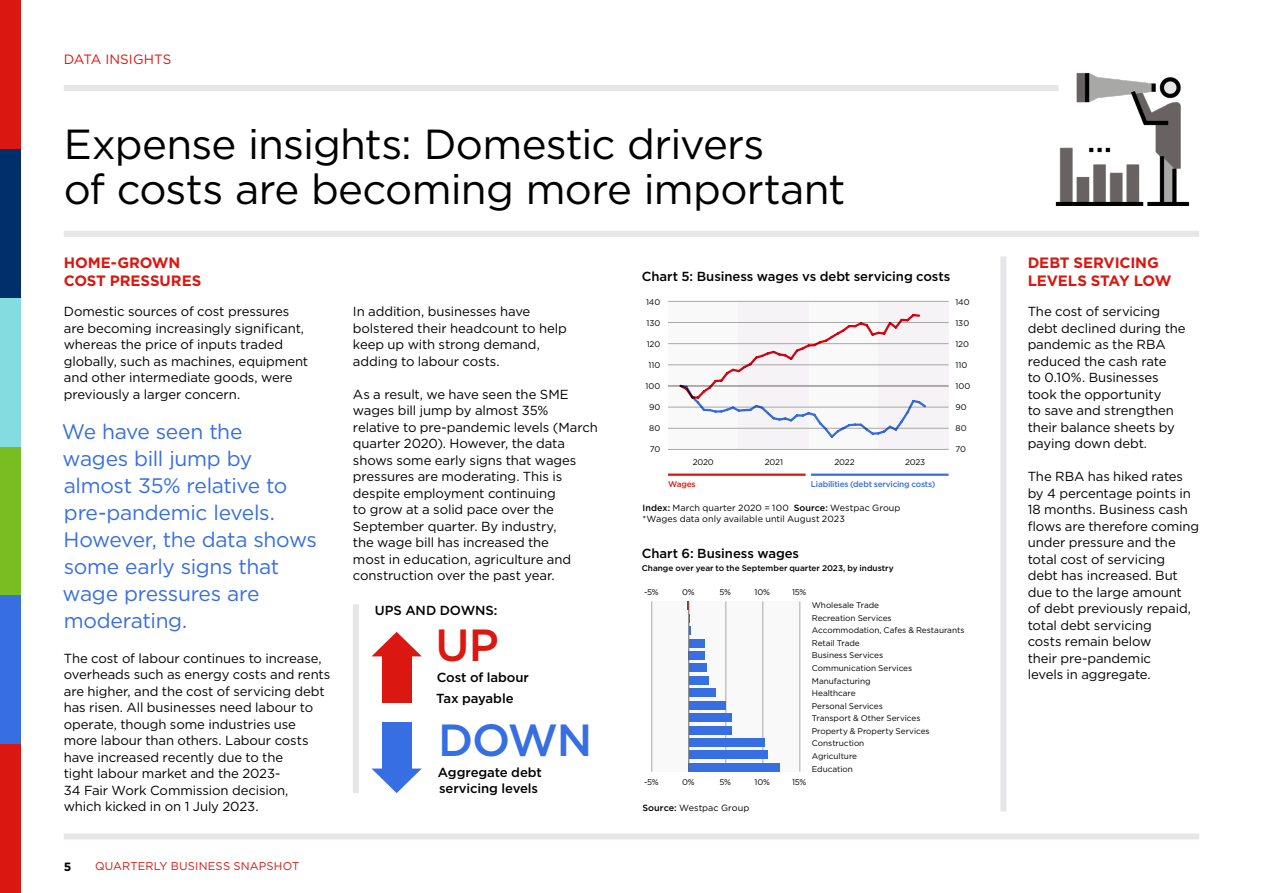
<style>
.page{position:relative;width:1263px;height:893px;background:#fff}
.page>*{position:absolute;margin:0;border:0;box-sizing:border-box;transform-origin:0 0}
.t1{font:500 45px "Gotham";color:#376ee2}
.t2{font:500 45px "Gotham";color:#da1710}
.t3{font:42px/45px "Gotham";letter-spacing:-.02em;color:#000}
.t4{font:21px/27px "Gotham";letter-spacing:-.015em;color:#376ee2}
.t5{font:700 15px/18px "Gotham";letter-spacing:-.005em;color:#da1710}
.t6{font:13.5px "Gotham";letter-spacing:.005em;color:#da1710}
.t7{font:13.2px/16.5px "Gotham";letter-spacing:-.01em;color:#000}
.t8{font:500 13.2px/20.7px "Gotham";letter-spacing:-.005em;color:#000}
.t9{font:700 12px "Gotham";color:#000}
.t10{font:11.25px "Gotham";letter-spacing:.015em;color:#da1710}
.t11{font:9px/10.5px "Gotham";letter-spacing:.005em;color:#000}
.t12{font:8.25px/12.6px "Gotham";letter-spacing:-.005em;color:#000}
.t13{font:500 8.25px "Gotham";color:#000}
.t14{font:500 8.25px "Gotham";letter-spacing:-.025em;color:#376ee2}
.t15{font:500 8.25px "Gotham";letter-spacing:-.025em;color:#da1710}
.s1{font-weight:500}
</style>
<div class="page">
<div style="left:64px;top:231px;width:1135px;height:6px;background:#e7e5e8"></div>
<div style="left:64px;top:85px;width:994px;height:6px;background:#e7e5e8"></div>
<div style="left:64px;top:833px;width:1135px;height:6px;background:#e7e5e8"></div>
<div style="left:0;top:446px;width:21px;height:149px;background:#78be20"></div>
<div style="left:0;top:595px;width:21px;height:149px;background:#376ee2"></div>
<div style="left:0;top:744px;width:21px;height:149px;background:#da1710"></div>
<div style="left:0;top:149px;width:21px;height:149px;background:#002f6c"></div>
<div style="left:0;top:0;width:21px;height:149px;background:#da1710"></div>
<div style="left:0;top:298px;width:21px;height:148px;background:#84dce0"></div>
<img style="left:1055px;top:73px;width:135px;height:133px">
<div style="left:1000px;top:256px;width:6px;height:555px;background:#e7e5e8"></div>
<div style="left:353px;top:604px;width:6px;height:189px;background:#e7e5e8"></div>
<div style="left:382px;top:653px;width:29px;height:50px;background:#da1710"></div>
<svg style="left:372px;top:632px;width:50px;height:24px"></svg>
<div style="left:382px;top:722px;width:29px;height:50px;background:#376ee2"></div>
<svg style="left:371px;top:768px;width:51px;height:25px"></svg>
<div style="left:668px;top:301px;width:280px;height:149px;background:#faf9fa"></div>
<div style="left:738px;top:301px;width:70px;height:149px;background:#f5f3f5"></div>
<div style="left:878px;top:301px;width:70px;height:149px;background:#f5f3f5"></div>
<hr style="left:668px;top:449px;width:280px;height:1px;background:#a8a8a6">
<hr style="left:668px;top:428px;width:280px;height:1px;background:#a8a8a6">
<hr style="left:668px;top:407px;width:280px;height:1px;background:#a8a8a6">
<hr style="left:668px;top:386px;width:280px;height:1px;background:#686362">
<hr style="left:668px;top:364px;width:280px;height:1px;background:#a8a8a6">
<hr style="left:668px;top:322px;width:280px;height:1px;background:#a8a8a6">
<hr style="left:668px;top:343px;width:280px;height:1px;background:#a8a8a6">
<hr style="left:668px;top:301px;width:280px;height:1px;background:#a8a8a6">
<hr style="left:811px;top:474px;width:137px;height:2px;background:#376ee2">
<svg style="left:678px;top:314px;width:249px;height:124px"></svg>
<hr style="left:668px;top:474px;width:138px;height:2px;background:#da1710">
<div style="left:651px;top:601px;width:149px;height:171px;background:#faf9fa"></div>
<hr style="left:799px;top:601px;width:1px;height:171px;background:#a8a8a6">
<hr style="left:725px;top:601px;width:1px;height:171px;background:#a8a8a6">
<hr style="left:651px;top:601px;width:1px;height:171px;background:#a8a8a6">
<hr style="left:762px;top:601px;width:1px;height:171px;background:#a8a8a6">
<svg style="left:687px;top:601px;width:4px;height:34px"></svg>
<div style="left:689px;top:639px;width:16px;height:8px;background:#376ee2"></div>
<div style="left:689px;top:651px;width:16px;height:9px;background:#376ee2"></div>
<div style="left:689px;top:664px;width:17px;height:8px;background:#376ee2"></div>
<div style="left:689px;top:676px;width:19px;height:9px;background:#376ee2"></div>
<div style="left:689px;top:688px;width:27px;height:9px;background:#376ee2"></div>
<div style="left:689px;top:701px;width:36px;height:8px;background:#376ee2"></div>
<div style="left:689px;top:713px;width:43px;height:9px;background:#376ee2"></div>
<div style="left:689px;top:726px;width:43px;height:8px;background:#376ee2"></div>
<div style="left:689px;top:738px;width:75px;height:9px;background:#376ee2"></div>
<div style="left:689px;top:751px;width:79px;height:8px;background:#376ee2"></div>
<div style="left:689px;top:763px;width:91px;height:9px;background:#376ee2"></div>
<hr style="left:688px;top:601px;width:1px;height:171px;background:#686362">
<p class="t6" style="left:64px;top:50px;width:109px">DATA INSIGHTS</p>
<h2 class="t3" style="left:64px;top:121px;width:783px">Expense insights: Domestic drivers<br>of costs are becoming more important</h2>
<p class="t5" style="left:64px;top:253px;width:139px">HOME-GROWN<br>COST PRESSURES</p>
<p class="t5" style="left:1028px;top:253px;width:145px">DEBT SERVICING<br>LEVELS STAY LOW</p>
<p class="t8" style="left:642px;top:266px;width:310px">Chart 5: Business wages vs debt servicing costs</p>
<p class="t12" style="left:646px;top:296px;width:16px">140</p>
<p class="t12" style="left:955px;top:296px;width:16px">140</p>
<p class="t7" style="left:64px;top:303px;width:246px">Domestic sources of cost pressures are becoming increasingly significant, whereas the price of inputs traded globally, such as machines, equipment and other intermediate goods, were previously a larger concern.</p>
<p class="t7" style="left:1028px;top:303px;width:159px">The cost of servicing debt declined during the pandemic as the RBA reduced the cash rate<br>to 0.10%. Businesses took the opportunity<br>to save and strengthen their balance sheets by paying down debt.</p>
<p class="t7" style="left:1028px;top:468px;width:173px">The RBA has hiked rates by 4 percentage points in<br>18 months. Business cash flows are therefore coming under pressure and the total cost of servicing<br>debt has increased. But due to the large amount<br>of debt previously repaid, total debt servicing<br>costs remain below<br>their pre-pandemic<br>levels in aggregate.</p>
<p class="t7" style="left:353px;top:303px;width:215px">In addition, businesses have bolstered their headcount to help keep up with strong demand, adding to labour costs.</p>
<p class="t7" style="left:353px;top:386px;width:246px">As a result, we have seen the SME wages bill jump by almost 35% relative to pre-pandemic levels (March quarter 2020). However, the data shows some early signs that wages pressures are moderating. This is despite employment continuing<br>to grow at a solid pace over the<br>September quarter. By industry,<br>the wage bill has increased the<br>most in education, agriculture and construction over the past year.</p>
<p class="t12" style="left:646px;top:317px;width:15px">130</p>
<p class="t12" style="left:955px;top:317px;width:15px">130</p>
<p class="t12" style="left:647px;top:338px;width:15px">120</p>
<p class="t12" style="left:955px;top:338px;width:15px">120</p>
<p class="t12" style="left:648px;top:359px;width:13px">110</p>
<p class="t12" style="left:955px;top:359px;width:13px">110</p>
<p class="t12" style="left:645px;top:380px;width:16px">100</p>
<p class="t12" style="left:955px;top:380px;width:16px">100</p>
<p class="t12" style="left:649px;top:401px;width:13px">90</p>
<p class="t12" style="left:955px;top:401px;width:13px">90</p>
<h3 class="t4" style="left:62px;top:417px;width:257px">We have seen the<br>wages bill jump by almost 35% relative to pre-pandemic levels.<br>However, the data shows some early signs that wage pressures are moderating.</h3>
<p class="t7" style="left:64px;top:650px;width:268px">The cost of labour continues to increase, overheads such as energy costs and rents are higher, and the cost of servicing debt has risen. All businesses need labour to operate, though some industries use more labour than others. Labour costs have increased recently due to the<br>tight labour market and the 2023-<br>34 Fair Work Commission decision,<br>which kicked in on 1 July 2023.</p>
<p class="t12" style="left:649px;top:422px;width:13px">80</p>
<p class="t12" style="left:955px;top:422px;width:13px">80</p>
<p class="t12" style="left:650px;top:443px;width:12px">70</p>
<p class="t12" style="left:955px;top:443px;width:12px">70</p>
<p class="t12" style="left:693px;top:456px;width:23px">2020</p>
<p class="t12" style="left:765px;top:456px;width:20px">2021</p>
<p class="t12" style="left:834px;top:456px;width:22px">2022</p>
<p class="t12" style="left:905px;top:456px;width:22px">2023</p>
<p class="t15" style="left:668px;top:479px;width:29px">Wages</p>
<p class="t14" style="left:811px;top:479px;width:126px">Liabilities (debt servicing costs)</p>
<p class="t11" style="left:642px;top:503px;width:260px"><span class="s1">Index:</span> March quarter 2020 = 100 <span class="s1">Source:</span> Westpac Group *Wages data only available until August 2023</p>
<p class="t8" style="left:642px;top:543px;width:159px">Chart 6: Business wages</p>
<p class="t13" style="left:642px;top:563px;width:253px">Change over year to the September quarter 2023, by industry</p>
<p class="t12" style="left:644px;top:585px;width:16px">-5%</p>
<p class="t12" style="left:682px;top:585px;width:14px">0%</p>
<p class="t12" style="left:719px;top:585px;width:13px">5%</p>
<p class="t12" style="left:754px;top:585px;width:17px">10%</p>
<p class="t12" style="left:792px;top:585px;width:16px">15%</p>
<p class="t12" style="left:812px;top:599px;width:154px">Wholesale Trade<br>Recreation Services<br>Accommodation, Cafes &amp; Restaurants<br>Retail Trade<br>Business Services<br>Communication Services<br>Manufacturing<br>Healthcare<br>Personal Services<br>Transport &amp; Other Services<br>Property &amp; Property Services<br>Construction<br>Agriculture<br>Education</p>
<p class="t8" style="left:375px;top:600px;width:124px">UPS AND DOWNS:</p>
<h1 class="t2" style="left:435px;top:616px;width:65px">UP</h1>
<p class="t8" style="left:436px;top:667px;width:94px">Cost of labour<br>Tax payable</p>
<h1 class="t1" style="left:438px;top:710px;width:156px">DOWN</h1>
<p class="t8" style="left:438px;top:763px;width:105px;line-height:16.5px">Aggregate debt servicing levels</p>
<p class="t12" style="left:644px;top:776px;width:16px">-5%</p>
<p class="t12" style="left:682px;top:776px;width:14px">0%</p>
<p class="t12" style="left:719px;top:776px;width:13px">5%</p>
<p class="t12" style="left:754px;top:776px;width:17px">10%</p>
<p class="t12" style="left:792px;top:776px;width:16px">15%</p>
<p class="t11" style="left:642px;top:803px;width:108px"><span class="s1">Source:</span> Westpac Group</p>
<p class="t9" style="left:64px;top:859px;width:9px">5</p>
<p class="t10" style="left:95px;top:859px;width:206px">QUARTERLY BUSINESS SNAPSHOT</p>
</div>
